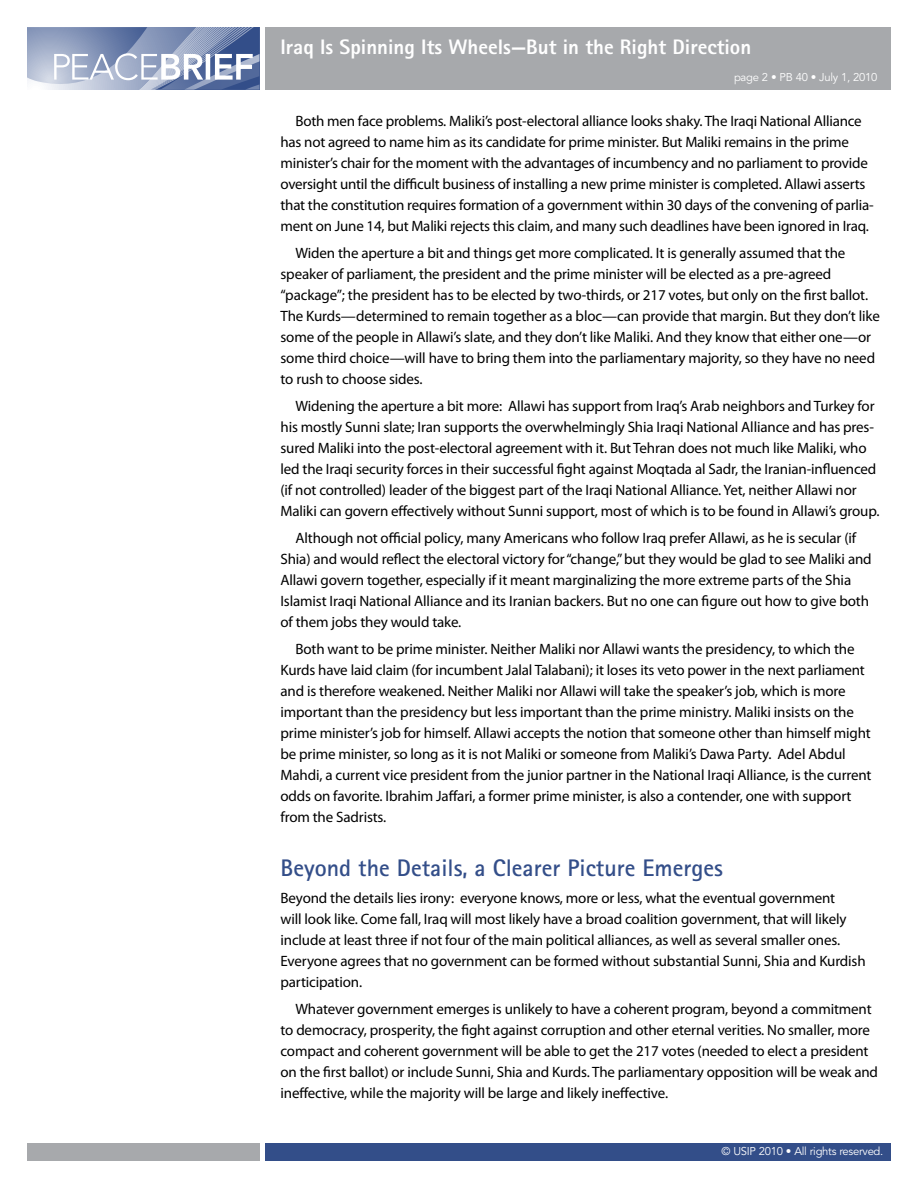
<style>
.page{position:relative;width:918px;height:1188px;background:#fff}
.page>*{position:absolute;margin:0;border:0;box-sizing:border-box;transform-origin:0 0}
.t1{font:700 24px "Rotis Sans Serif";color:#334e89}
.t2{font:800 21px "Rotis Sans Serif";color:#fff}
.t3{font:15px/21px "Myriad Pro";letter-spacing:-.01em;color:#000}
.t4{font:11.25px "Avenir LT Std";letter-spacing:-.025em;color:#fff}
</style>
<div class="page">
<div style="left:265px;top:1143px;width:626px;height:18px;background:#334e89"></div>
<div style="left:27px;top:1143px;width:233px;height:18px;background:#a7a9ac"></div>
<div style="left:265px;top:27px;width:626px;height:63px;background:#a7a9ac"></div>
<svg style="left:27px;top:27px;width:233px;height:63px;background:#98a5c3"></svg>
<h2 class="t2" style="left:280px;top:34px;width:472px">Iraq Is Spinning Its Wheels—But in the Right Direction</h2>
<p class="t4" style="left:734px;top:71px;width:145px">page 2 • PB 40 • July 1, 2010</p>
<p class="t3" style="left:280px;top:110px;width:595px;text-indent:15px">Both men face problems. Maliki’s post-electoral alliance looks shaky. The Iraqi National Alliance has not agreed to name him as its candidate for prime minister. But Maliki remains in the prime minister’s chair for the moment with the advantages of incumbency and no parliament to provide oversight until the difficult business of installing a new prime minister is completed. Allawi asserts that the constitution requires formation of a government within 30 days of the convening of parlia&shy;ment on June 14, but Maliki rejects this claim, and many such deadlines have been ignored in Iraq.</p>
<p class="t3" style="left:280px;top:242px;width:601px;text-indent:15px">Widen the aperture a bit and things get more complicated. It is generally assumed that the speaker of parliament, the president and the prime minister will be elected as a pre-agreed “package”; the president has to be elected by two-thirds, or 217 votes, but only on the first ballot.<br>The Kurds—determined to remain together as a bloc—can provide that margin. But they don’t like some of the people in Allawi’s slate, and they don’t like Maliki. And they know that either one—or some third choice—will have to bring them into the parliamentary majority, so they have no need to rush to choose sides.</p>
<p class="t3" style="left:280px;top:395px;width:601px;text-indent:15px">Widening the aperture a bit more: Allawi has support from Iraq’s Arab neighbors and Turkey for his mostly Sunni slate; Iran supports the overwhelmingly Shia Iraqi National Alliance and has pres&shy;sured Maliki into the post-electoral agreement with it. But Tehran does not much like Maliki, who led the Iraqi security forces in their successful fight against Moqtada al Sadr, the Iranian-influenced (if not controlled) leader of the biggest part of the Iraqi National Alliance. Yet, neither Allawi nor Maliki can govern effectively without Sunni support, most of which is to be found in Allawi’s group.</p>
<p class="t3" style="left:280px;top:527px;width:593px;text-indent:15px">Although not official policy, many Americans who follow Iraq prefer Allawi, as he is secular (if Shia) and would reflect the electoral victory for “change,” but they would be glad to see Maliki and Allawi govern together, especially if it meant marginalizing the more extreme parts of the Shia Islamist Iraqi National Alliance and its Iranian backers. But no one can figure out how to give both of them jobs they would take.</p>
<p class="t3" style="left:280px;top:638px;width:593px;text-indent:15px">Both want to be prime minister. Neither Maliki nor Allawi wants the presidency, to which the Kurds have laid claim (for incumbent Jalal Talabani); it loses its veto power in the next parliament and is therefore weakened. Neither Maliki nor Allawi will take the speaker’s job, which is more important than the presidency but less important than the prime ministry. Maliki insists on the prime minister’s job for himself. Allawi accepts the notion that someone other than himself might be prime minister, so long as it is not Maliki or someone from Maliki’s Dawa Party. Adel Abdul Mahdi, a current vice president from the junior partner in the National Iraqi Alliance, is the current odds on favorite. Ibrahim Jaffari, a former prime minister, is also a contender, one with support from the Sadrists.</p>
<h1 class="t1" style="left:280px;top:853px;width:444px">Beyond the Details, a Clearer Picture Emerges</h1>
<p class="t3" style="left:280px;top:887px;width:587px">Beyond the details lies irony: everyone knows, more or less, what the eventual government<br>will look like. Come fall, Iraq will most likely have a broad coalition government, that will likely include at least three if not four of the main political alliances, as well as several smaller ones.<br>Everyone agrees that no government can be formed without substantial Sunni, Shia and Kurdish participation.</p>
<p class="t3" style="left:280px;top:998px;width:599px;text-indent:15px">Whatever government emerges is unlikely to have a coherent program, beyond a commitment to democracy, prosperity, the fight against corruption and other eternal verities. No smaller, more compact and coherent government will be able to get the 217 votes (needed to elect a president on the first ballot) or include Sunni, Shia and Kurds. The parliamentary opposition will be weak and ineffective, while the majority will be large and likely ineffective.</p>
<p class="t4" style="left:722px;top:1145px;width:163px">© USIP 2010 • All rights reserved.</p>
</div>
